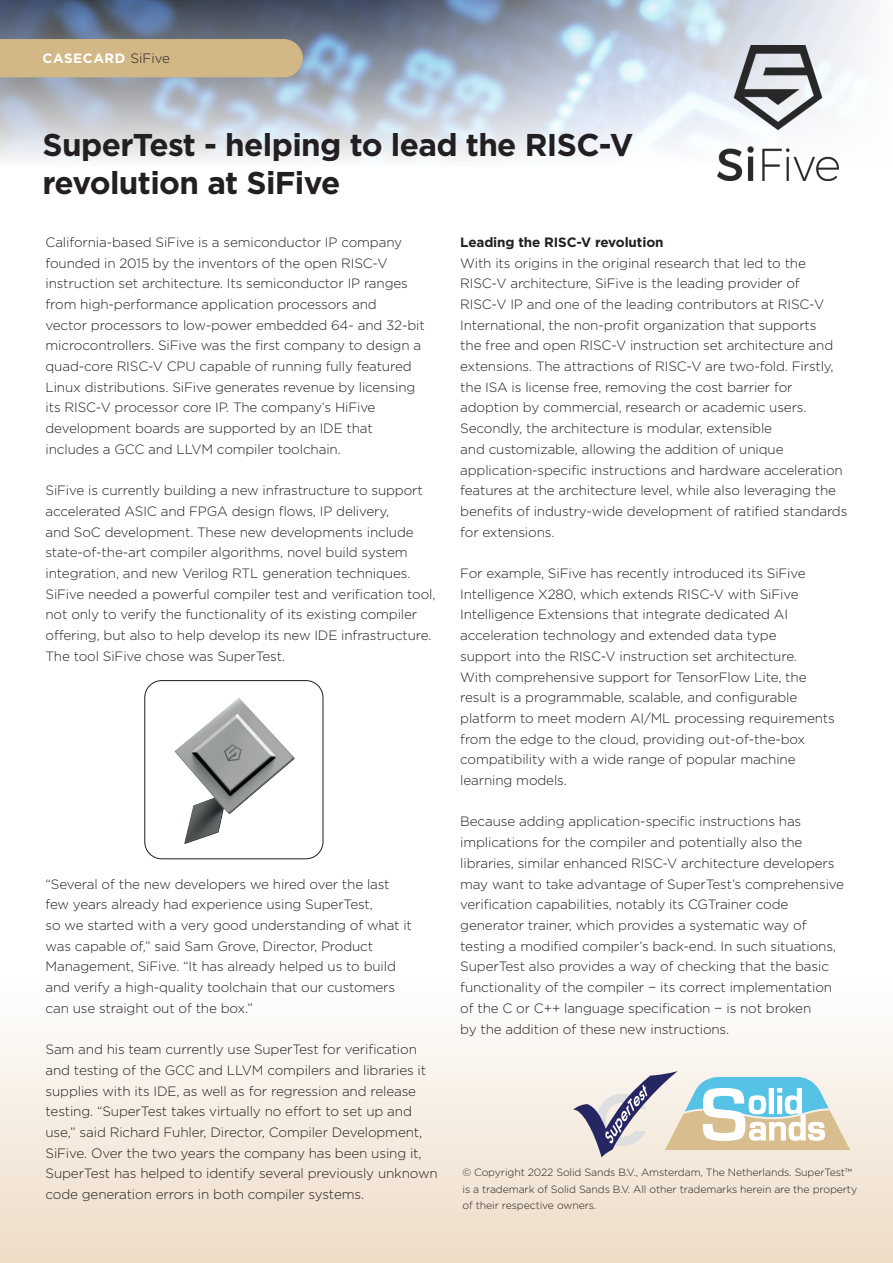
<style>
.page{position:relative;width:893px;height:1263px;background:#fff}
.page>*{position:absolute;margin:0;border:0;box-sizing:border-box;transform-origin:0 0}
.t1{font:700 31.5px "Gotham";letter-spacing:-.02em;color:#231f20}
.t2{font:300 13.5px/20.7px "Gotham";letter-spacing:-.01em;color:#231f20}
.t3{font:700 13.5px "Gotham";letter-spacing:-.01em;color:#231f20}
.t4{font:700 13.5px "Gotham";letter-spacing:.04em;color:#fff}
.t5{font:300 10.5px "Gotham";letter-spacing:-.01em;color:#231f20}
.s1{font-weight:300;color:#231f20}
</style>
<div class="page">
<img style="left:0;top:0;width:373px;height:160px">
<div style="left:0;top:982px;width:893px;height:281px;background:linear-gradient(to bottom,#fefefe,#eedcc6)"></div>
<div style="left:0;top:39px;width:303px;height:38px;background:#d2b886"></div>
<svg style="left:573px;top:1071px;width:277px;height:86px;background:#ccd2ce"></svg>
<svg style="left:373px;top:0;width:503px;height:181px"></svg>
<img style="left:717px;top:46px;width:121px;height:134px">
<img style="left:174px;top:698px;width:121px;height:146px">
<div style="left:145px;top:680px;width:178px;height:179px;border:1px solid #231f20;border-radius:17px"></div>
<p class="t4" style="left:43px;top:49px;width:129px">CASECARD <span class="s1">SiFive</span></p>
<p class="t1" style="left:43px;top:124px;width:592px">SuperTest - helping to lead the RISC-V</p>
<p class="t1" style="left:43px;top:162px;width:299px">revolution at SiFive</p>
<p class="t2" style="left:46px;top:231px;width:358px">California-based SiFive is a semiconductor IP company founded in 2015 by the inventors of the open RISC-V</p>
<p class="t2" style="left:46px;top:273px;width:364px">instruction set architecture. Its semiconductor IP ranges from high-performance application processors and</p>
<p class="t2" style="left:46px;top:314px;width:381px">vector processors to low-power embedded 64- and 32-bit microcontrollers. SiFive was the first company to design a quad-core RISC-V CPU capable of running fully featured Linux distributions. SiFive generates revenue by licensing</p>
<p class="t2" style="left:46px;top:397px;width:331px">its RISC-V processor core IP. The company’s HiFive</p>
<p class="t2" style="left:46px;top:418px;width:329px">development boards are supported by an IDE that</p>
<p class="t2" style="left:46px;top:438px;width:297px">includes a GCC and LLVM compiler toolchain.</p>
<p class="t2" style="left:46px;top:480px;width:379px">SiFive is currently building a new infrastructure to support accelerated ASIC and FPGA design flows, IP delivery,</p>
<p class="t2" style="left:46px;top:521px;width:392px">and SoC development. These new developments include state-of-the-art compiler algorithms, novel build system integration, and new Verilog RTL generation techniques.<br>SiFive needed a powerful compiler test and verification tool, not only to verify the functionality of its existing compiler offering, but also to help develop its new IDE infrastructure.<br>The tool SiFive chose was SuperTest.</p>
<p class="t2" style="left:46px;top:873px;width:346px">“Several of the new developers we hired over the last</p>
<p class="t2" style="left:46px;top:894px;width:329px">few years already had experience using SuperTest,</p>
<p class="t2" style="left:46px;top:914px;width:368px">so we started with a very good understanding of what it</p>
<p class="t2" style="left:46px;top:935px;width:329px">was capable of,” said Sam Grove, Director, Product</p>
<p class="t2" style="left:46px;top:956px;width:352px">Management, SiFive. “It has already helped us to build</p>
<p class="t2" style="left:46px;top:976px;width:351px">and verify a high-quality toolchain that our customers</p>
<p class="t2" style="left:46px;top:997px;width:209px">can use straight out of the box.”</p>
<p class="t2" style="left:46px;top:1039px;width:394px">Sam and his team currently use SuperTest for verification and testing of the GCC and LLVM compilers and libraries it supplies with its IDE, as well as for regression and release testing. “SuperTest takes virtually no effort to set up and use,” said Richard Fuhler, Director, Compiler Development, SiFive. Over the two years the company has been using it, SuperTest has helped to identify several previously unknown code generation errors in both compiler systems.</p>
<p class="t3" style="left:460px;top:233px;width:205px">Leading the RISC-V revolution</p>
<p class="t2" style="left:460px;top:252px;width:347px">With its origins in the original research that led to the<br>RISC-V architecture, SiFive is the leading provider of</p>
<p class="t2" style="left:460px;top:293px;width:365px">RISC-V IP and one of the leading contributors at RISC-V<br>International, the non-profit organization that supports</p>
<p class="t2" style="left:460px;top:335px;width:374px">the free and open RISC-V instruction set architecture and</p>
<p class="t2" style="left:460px;top:355px;width:375px">extensions. The attractions of RISC-V are two-fold. Firstly, the ISA is license free, removing the cost barrier for</p>
<p class="t2" style="left:460px;top:397px;width:348px">adoption by commercial, research or academic users.</p>
<p class="t2" style="left:460px;top:418px;width:313px">Secondly, the architecture is modular, extensible</p>
<p class="t2" style="left:460px;top:438px;width:325px">and customizable, allowing the addition of unique</p>
<p class="t2" style="left:460px;top:459px;width:384px">application-specific instructions and hardware acceleration</p>
<p class="t2" style="left:460px;top:480px;width:389px">features at the architecture level, while also leveraging the benefits of industry-wide development of ratified standards for extensions.</p>
<p class="t2" style="left:460px;top:562px;width:347px">For example, SiFive has recently introduced its SiFive</p>
<p class="t2" style="left:460px;top:583px;width:340px">Intelligence X280, which extends RISC-V with SiFive</p>
<p class="t2" style="left:460px;top:604px;width:329px">Intelligence Extensions that integrate dedicated AI</p>
<p class="t2" style="left:460px;top:625px;width:318px">acceleration technology and extended data type</p>
<p class="t2" style="left:460px;top:645px;width:338px">support into the RISC-V instruction set architecture.</p>
<p class="t2" style="left:460px;top:666px;width:348px">With comprehensive support for TensorFlow Lite, the</p>
<p class="t2" style="left:460px;top:687px;width:339px">result is a programmable, scalable, and configurable</p>
<p class="t2" style="left:460px;top:707px;width:376px">platform to meet modern AI/ML processing requirements from the edge to the cloud, providing out-of-the-box</p>
<p class="t2" style="left:460px;top:749px;width:337px">compatibility with a wide range of popular machine</p>
<p class="t2" style="left:460px;top:769px;width:108px">learning models.</p>
<p class="t2" style="left:460px;top:811px;width:343px">Because adding application-specific instructions has</p>
<p class="t2" style="left:460px;top:832px;width:385px">implications for the compiler and potentially also the libraries, similar enhanced RISC-V architecture developers may want to take advantage of SuperTest’s comprehensive verification capabilities, notably its CGTrainer code</p>
<p class="t2" style="left:460px;top:914px;width:377px">generator trainer, which provides a systematic way of testing a modified compiler’s back-end. In such situations, SuperTest also provides a way of checking that the basic functionality of the compiler − its correct implementation</p>
<p class="t2" style="left:460px;top:997px;width:353px">of the C or C++ language specification − is not broken</p>
<p class="t2" style="left:460px;top:1018px;width:271px">by the addition of these new instructions.</p>
<p class="t5" style="left:462px;top:1166px;width:391px">© Copyright 2022 Solid Sands B.V., Amsterdam, The Netherlands. SuperTest™</p>
<p class="t5" style="left:462px;top:1182px;width:396px">is a trademark of Solid Sands B.V. All other trademarks herein are the property</p>
<p class="t5" style="left:462px;top:1199px;width:135px">of their respective owners.</p>
</div>
